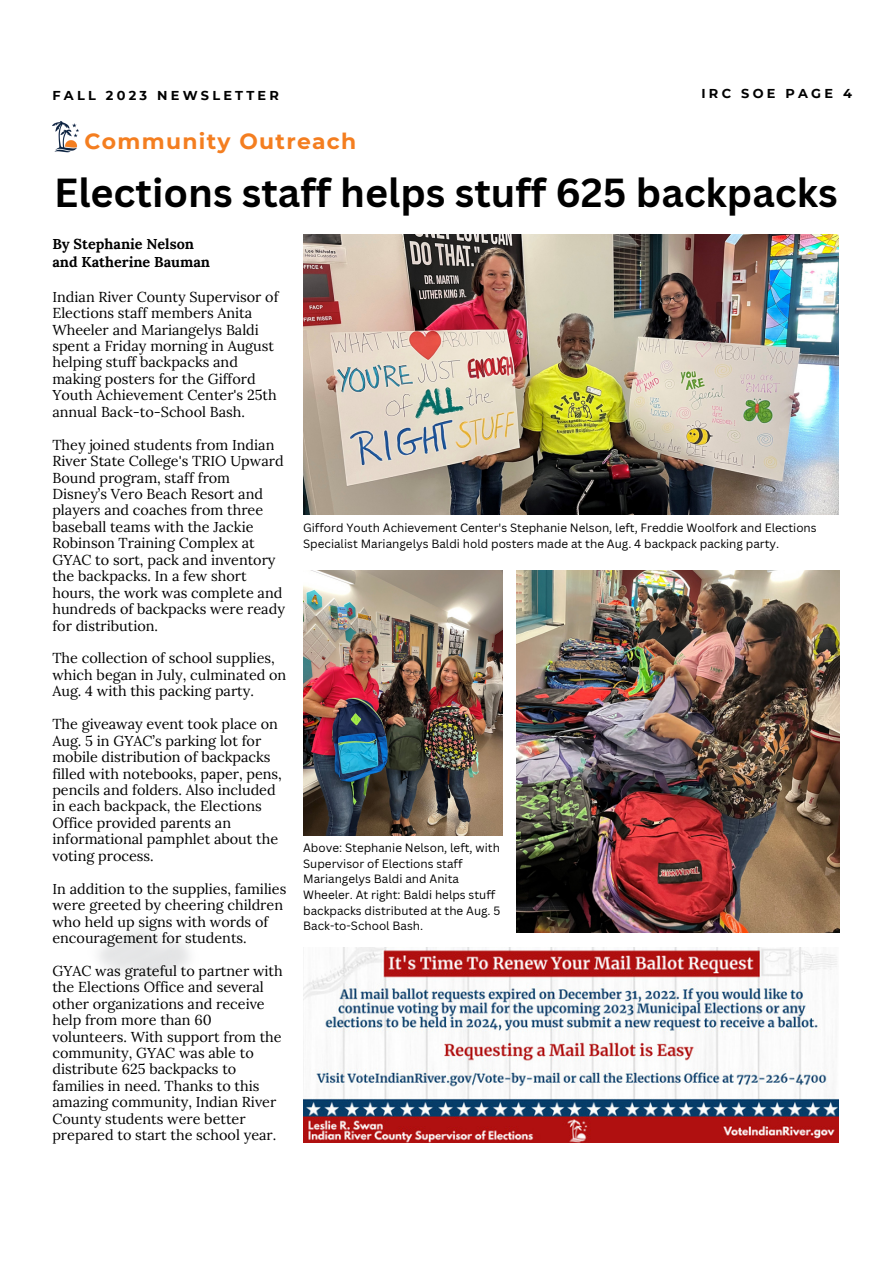
<style>
.page{position:relative;width:894px;height:1264px;background:#fff}
.page>*{position:absolute;margin:0;border:0;box-sizing:border-box;transform-origin:0 0}
.t1{font:700 39.45px "Canva Sans";color:#000}
.t2{font:700 21.9px "Montserrat";letter-spacing:.06em;color:#f47e20}
.t3{font:14.4px/16.5px "Lora";color:#000}
.t4{font:700 14.4px "Lora";color:#000}
.t5{font:700 12.9px "Montserrat";letter-spacing:.25em;color:#000}
.t6{font:11.7px/15.6px "Canva Sans";color:#000}
</style>
<div class="page">
<img style="left:303px;top:234px;width:535px;height:281px">
<img style="left:52px;top:121px;width:27px;height:32px">
<img style="left:516px;top:570px;width:322px;height:362px">
<img style="left:303px;top:570px;width:199px;height:265px">
<img style="left:303px;top:947px;width:535px;height:195px">
<p class="t5" style="left:52px;top:87px;width:228px">FALL 2023 NEWSLETTER</p>
<p class="t5" style="left:701px;top:86px;width:152px">IRC SOE PAGE 4</p>
<p class="t2" style="left:85px;top:128px;width:273px">Community Outreach</p>
<p class="t1" style="left:54px;top:165px;width:784px">Elections staff helps stuff 625 backpacks</p>
<p class="t4" style="left:52px;top:234px;width:143px">By Stephanie Nelson</p>
<p class="t4" style="left:52px;top:252px;width:159px">and Katherine Bauman</p>
<p class="t3" style="left:52px;top:288px;width:227px">Indian River County Supervisor of<br>Elections staff members Anita<br>Wheeler and Mariangelys Baldi spent a Friday morning in August helping stuff backpacks and making posters for the Gifford<br>Youth Achievement Center's 25th annual Back-to-School Bash.</p>
<p class="t3" style="left:52px;top:436px;width:234px">They joined students from Indian<br>River State College's TRIO Upward<br>Bound program, staff from<br>Disney’s Vero Beach Resort and players and coaches from three baseball teams with the Jackie<br>Robinson Training Complex at<br>GYAC to sort, pack and inventory the backpacks. In a few short hours, the work was complete and hundreds of backpacks were ready for distribution.</p>
<p class="t3" style="left:52px;top:650px;width:235px">The collection of school supplies, which began in July, culminated on<br>Aug. 4 with this packing party.</p>
<p class="t3" style="left:52px;top:715px;width:231px">The giveaway event took place on<br>Aug. 5 in GYAC’s parking lot for mobile distribution of backpacks filled with notebooks, paper, pens, pencils and folders. Also included in each backpack, the Elections<br>Office provided parents an informational pamphlet about the voting process.</p>
<p class="t3" style="left:52px;top:880px;width:235px">In addition to the supplies, families were greeted by cheering children who held up signs with words of encouragement for students.</p>
<p class="t3" style="left:52px;top:962px;width:232px">GYAC was grateful to partner with the Elections Office and several other organizations and receive help from more than 60 volunteers. With support from the community, GYAC was able to distribute 625 backpacks to families in need. Thanks to this amazing community, Indian River<br>County students were better prepared to start the school year.</p>
<p class="t6" style="left:303px;top:519px;width:515px">Gifford Youth Achievement Center's Stephanie Nelson, left, Freddie Woolfork and Elections<br>Specialist Mariangelys Baldi hold posters made at the Aug. 4 backpack packing party.</p>
<p class="t6" style="left:303px;top:840px;width:199px">Above: Stephanie Nelson, left, with<br>Supervisor of Elections staff<br>Mariangelys Baldi and Anita<br>Wheeler. At right: Baldi helps stuff backpacks distributed at the Aug. 5<br>Back-to-School Bash.</p>
</div>
